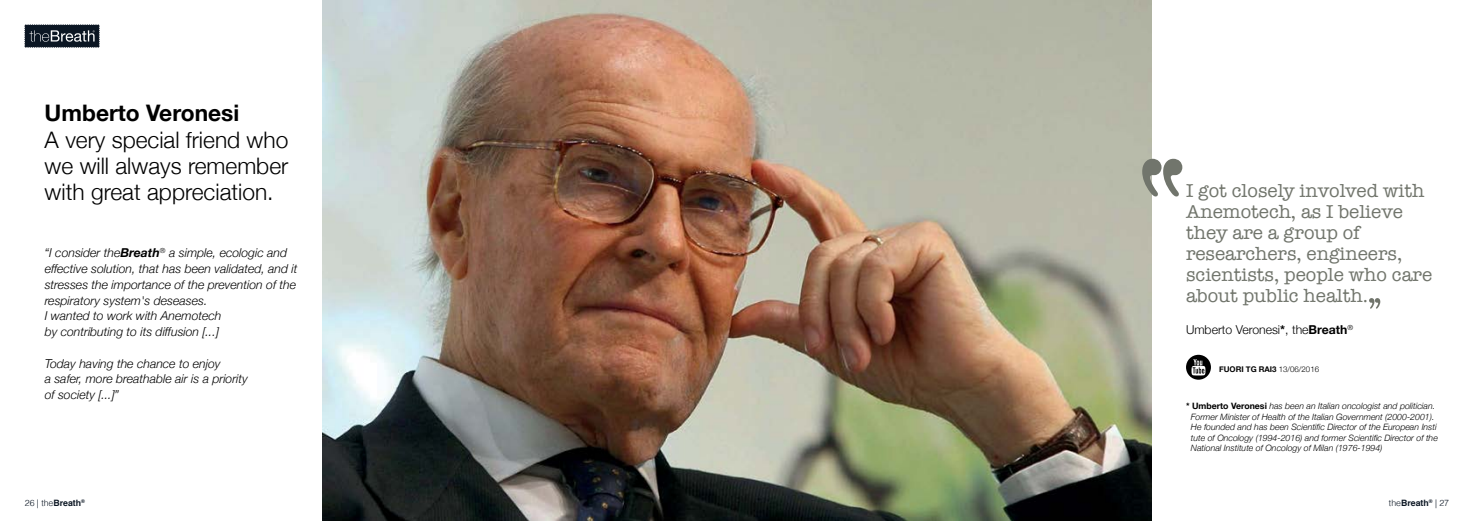
<style>
.page{position:relative;width:1474px;height:521px;background:#fff}
.page>*{position:absolute;margin:0;border:0;box-sizing:border-box;transform-origin:0 0}
.t1{font:300 22.75px/26.2px "Helvetica Neue";color:#000;text-align:justify}
.t2{font:700 22.75px "Helvetica Neue";color:#000}
.t3{font:19.25px/21px "American Typewriter";color:#71756c}
.t4{font:italic 300 12.25px/15.8px "Helvetica Neue";color:#000}
.t5{font:300 12.25px "Helvetica Neue";color:#000}
.t6{font:italic 300 8.75px/10.5px "Helvetica Neue";color:#000}
.t7{font:300 8.75px "Helvetica";color:#0b1623}
.t8{font:700 7.88px "Helvetica Neue";color:#000}
.t9{font:700 5.08px "Helvetica";color:#0b1623}
.s1{font-weight:700}
.s2{font-weight:300}
.s3{font-weight:700;font-style:normal}
</style>
<div class="page">
<img style="left:322px;top:0;width:829px;height:521px">
<svg style="left:1186px;top:355px;width:24px;height:25px"></svg>
<svg style="left:1142px;top:159px;width:40px;height:37px"></svg>
<svg style="left:1369px;top:298px;width:11px;height:11px"></svg>
<svg style="left:25px;top:25px;width:74px;height:22px;background:#2b3540"></svg>
<h1 class="t2" style="left:45px;top:95px;width:196px">Umberto Veronesi</h1>
<h1 class="t1" style="left:45px;top:125px;width:245px">A very special friend who we will always remember with great appreciation.</h1>
<p class="t4" style="left:45px;top:244px;width:254px">“I consider the<span class="s1">Breath</span><sup>®</sup> a simple, ecologic and effective solution, that has been validated, and it stresses the importance of the prevention of the respiratory system's deseases.<br>I wanted to work with Anemotech<br>by contributing to its diffusion [...]</p>
<p class="t4" style="left:45px;top:355px;width:205px">Today having the chance to enjoy<br>a safer, more breathable air is a priority of society [...]”</p>
<p class="t7" style="left:25px;top:495px;width:58px">26 | the<span class="s1">Breath</span></p>
<p class="t9" style="left:81px;top:497px;width:5px">®</p>
<h2 class="t3" style="left:1185px;top:180px;width:248px">I got closely involved with<br>Anemotech, as I believe they are a group of researchers, engineers, scientists, people who care about public health.</h2>
<p class="t5" style="left:1185px;top:319px;width:169px">Umberto Veronesi<span class="s1">*</span>, the<span class="s1">Breath</span><sup>®</sup></p>
<p class="t8" style="left:1218px;top:363px;width:102px">FUORI TG RAI3 <span class="s2">13/06/2016</span></p>
<p class="t6" style="left:1190px;top:400px;width:248px;text-indent:-5px"><span class="s3">* Umberto Veronesi</span> has been an Italian oncologist and politician.<br>Former Minister of Health of the Italian Government (2000-2001).<br>He founded and has been Scientific Director of the European Insti tute of Oncology (1994-2016) and former Scientific Director of the National Institute of Oncology of Milan (1976-1994)</p>
<p class="t7" style="left:1388px;top:495px;width:62px">the<span class="s1">Breath</span><sup>®</sup> | 27</p>
</div>
